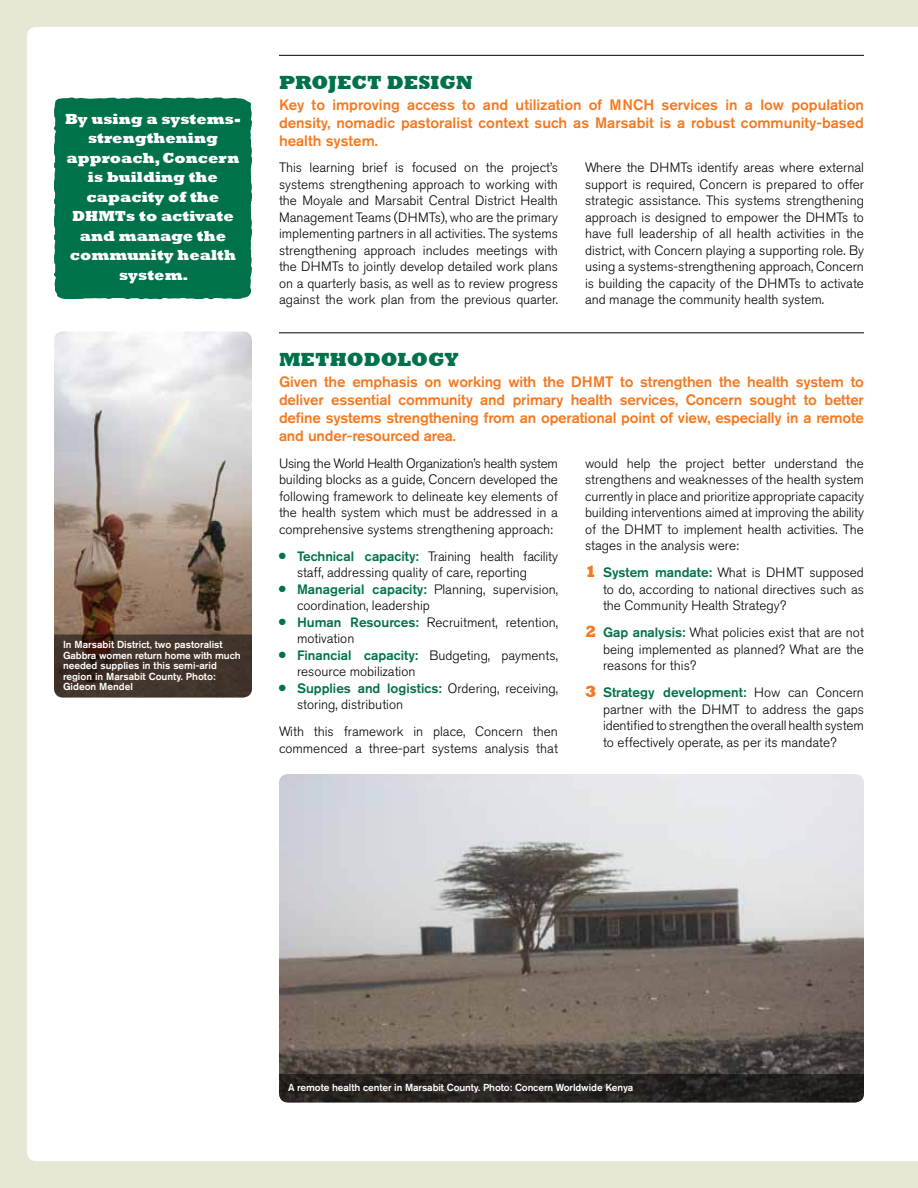
<style>
.page{position:relative;width:918px;height:1188px;background:#e8e6d4}
.page>*{position:absolute;margin:0;border:0;box-sizing:border-box;transform-origin:0 0}
.t1{font:800 19.5px "Rockwell";color:#00724a}
.t2{font:500 15px/18px "Akzidenz Grotesk Pro";letter-spacing:-.01em;color:#f47920;text-align:justify}
.t3{font:800 15px "Rockwell";color:#fff}
.t4{font:300 13.5px/16.5px "Akzidenz Grotesk Pro";color:#000;text-align:justify}
.t5{font:500 10.2px/10.5px "Akzidenz Grotesk Pro";color:#fff}
.s1{color:#00724a}
.s2{font-weight:500;color:#00724a}
.s3{font-family:"Rockwell";font-weight:800;font-size:16.5px;color:#f47920}
</style>
<div class="page">
<div style="left:27px;top:27px;width:837px;height:1134px;background:#fff"></div>
<div style="left:864px;top:27px;width:53px;height:1134px;background:#fff"></div>
<svg style="left:917px;top:27px;width:1px;height:1134px"></svg>
<hr style="left:279px;top:333px;width:585px;height:1px;background:#000">
<hr style="left:279px;top:55px;width:585px;height:1px;background:#000">
<img style="left:54px;top:332px;width:198px;height:302px">
<div style="left:54px;top:98px;width:198px;height:201px;background:#00724a"></div>
<img style="left:279px;top:774px;width:585px;height:300px">
<svg style="left:279px;top:1074px;width:585px;height:28px;background:#262220"></svg>
<svg style="left:54px;top:634px;width:198px;height:64px;background:#42332a"></svg>
<p class="t3" style="left:65px;top:110px;width:177px">By using a systems-</p>
<p class="t3" style="left:88px;top:130px;width:131px">strengthening</p>
<p class="t3" style="left:67px;top:149px;width:174px">approach, Concern</p>
<p class="t3" style="left:88px;top:169px;width:132px">is building the</p>
<p class="t3" style="left:87px;top:188px;width:134px">capacity of the</p>
<p class="t3" style="left:72px;top:208px;width:15px">DHMT</p>
<p class="t3" style="left:126px;top:208px;width:109px">s to activate</p>
<p class="t3" style="left:80px;top:227px;width:148px">and manage the</p>
<p class="t3" style="left:70px;top:247px;width:167px">community health</p>
<p class="t3" style="left:119px;top:266px;width:71px">system.</p>
<p class="t5" style="left:63px;top:639px;width:179px">In Marsabit District, two pastoralist<br>Gabbra women return home with much needed supplies in this semi-arid region in Marsabit County. Photo:<br>Gideon Mendel</p>
<h1 class="t1" style="left:279px;top:71px;width:195px">Project Design</h1>
<p class="t2" style="left:279px;top:95px;width:586px">Key to improving access to and utilization of MNCH services in a low population density, nomadic pastoralist context such as Marsabit is a robust community-based health system.</p>
<p class="t4" style="left:279px;top:159px;width:281px">This learning brief is focused on the project’s systems strengthening approach to working with the Moyale and Marsabit Central District Health Management Teams (DHMTs), who are the primary implementing partners in all activities. The systems strengthening approach includes meetings with the DHMTs to jointly develop detailed work plans on a quarterly basis, as well as to review progress against the work plan from the previous quarter.</p>
<p class="t4" style="left:585px;top:159px;width:281px">Where the DHMTs identify areas where external support is required, Concern is prepared to offer strategic assistance. This systems strengthening approach is designed to empower the DHMTs to have full leadership of all health activities in the district, with Concern playing a supporting role. By using a systems-strengthening approach, Concern is building the capacity of the DHMTs to activate and manage the community health system.</p>
<h1 class="t1" style="left:279px;top:348px;width:181px">Methodology</h1>
<p class="t2" style="left:279px;top:373px;width:587px">Given the emphasis on working with the DHMT to strengthen the health system to deliver essential community and primary health services, Concern sought to better define systems strengthening from an operational point of view, especially in a remote and under-resourced area.</p>
<p class="t4" style="left:279px;top:455px;width:281px">Using the World Health Organization’s health system building blocks as a guide, Concern developed the following framework to delineate key elements of the health system which must be addressed in a comprehensive systems strengthening approach:</p>
<p class="t4" style="left:297px;top:548px;width:263px;text-indent:-18px"><span class="s1">●</span> <span class="s2">Technical capacity:</span> Training health facility staff, addressing quality of care, reporting</p>
<p class="t4" style="left:297px;top:581px;width:262px;text-indent:-18px"><span class="s1">●</span> <span class="s2">Managerial capacity:</span> Planning, supervision, coordination, leadership</p>
<p class="t4" style="left:297px;top:614px;width:263px;text-indent:-18px"><span class="s1">●</span> <span class="s2">Human Resources:</span> Recruitment, retention, motivation</p>
<p class="t4" style="left:297px;top:647px;width:263px;text-indent:-18px"><span class="s1">●</span> <span class="s2">Financial capacity:</span> Budgeting, payments, resource mobilization</p>
<p class="t4" style="left:297px;top:680px;width:262px;text-indent:-18px"><span class="s1">●</span> <span class="s2">Supplies and logistics:</span> Ordering, receiving, storing, distribution</p>
<p class="t4" style="left:279px;top:723px;width:280px">With this framework in place, Concern then commenced a three-part systems analysis that</p>
<p class="t4" style="left:585px;top:455px;width:281px">would help the project better understand the strengthens and weaknesses of the health system currently in place and prioritize appropriate capacity building interventions aimed at improving the ability of the DHMT to implement health activities. The stages in the analysis were:</p>
<p class="t4" style="left:603px;top:564px;width:263px;text-indent:-18px"><span class="s3">1</span> <span class="s2">System mandate:</span> What is DHMT supposed to do, according to national directives such as the Community Health Strategy?</p>
<p class="t4" style="left:603px;top:624px;width:263px;text-indent:-18px"><span class="s3">2</span> <span class="s2">Gap analysis:</span> What policies exist that are not being implemented as planned? What are the reasons for this?</p>
<p class="t4" style="left:603px;top:684px;width:263px;text-indent:-18px"><span class="s3">3</span> <span class="s2">Strategy development:</span> How can Concern partner with the DHMT to address the gaps identified to strengthen the overall health system to effectively operate, as per its mandate?</p>
<p class="t5" style="left:288px;top:1082px;width:347px">A remote health center in Marsabit County. Photo: Concern Worldwide Kenya</p>
</div>
